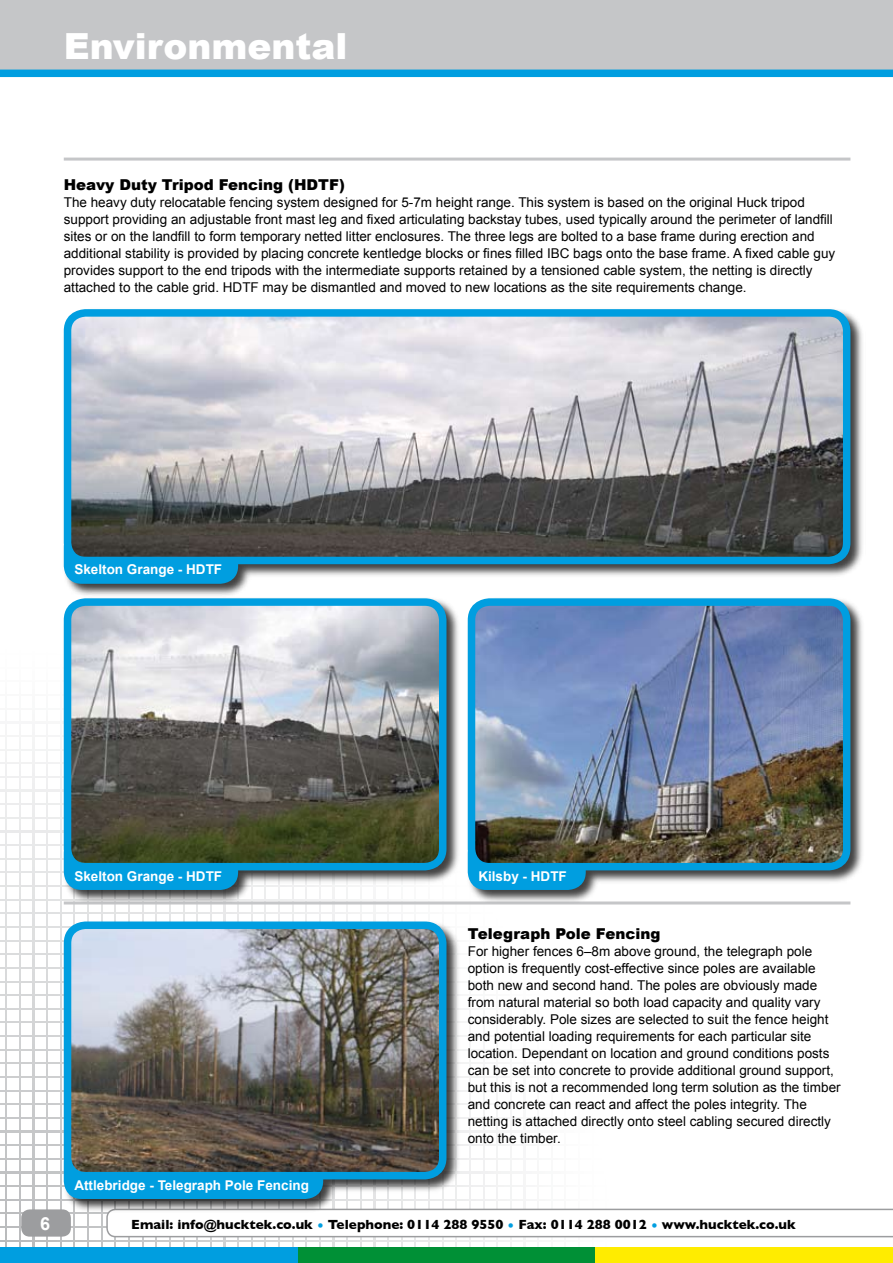
<style>
.page{position:relative;width:893px;height:1263px;background:#fff}
.page>*{position:absolute;margin:0;border:0;box-sizing:border-box;transform-origin:0 0}
.t1{font:900 36px "Arial";color:#fff}
.t2{font:900 15px "Arial";color:#000}
.t3{font:13.5px/17px "Arial";color:#000}
.t4{font:700 13.5px "Gill Sans";color:#000}
.t5{font:700 13.5px "Arial";color:#fff}
.s1{color:#009ee0}
</style>
<div class="page">
<svg style="left:0;top:737px;width:675px;height:510px"></svg>
<svg style="left:0;top:1240px;width:674px;height:1px"></svg>
<hr style="left:0;top:1226px;width:674px;height:1px;background:#c1c2c4">
<hr style="left:0;top:1213px;width:674px;height:1px;background:#bcbdbe">
<svg style="left:0;top:1199px;width:674px;height:1px"></svg>
<svg style="left:0;top:1185px;width:674px;height:2px"></svg>
<svg style="left:0;top:1172px;width:674px;height:1px"></svg>
<svg style="left:0;top:1158px;width:674px;height:1px"></svg>
<svg style="left:0;top:1144px;width:674px;height:1px"></svg>
<svg style="left:0;top:1131px;width:674px;height:1px"></svg>
<svg style="left:0;top:1117px;width:674px;height:1px"></svg>
<svg style="left:0;top:1104px;width:674px;height:1px"></svg>
<svg style="left:0;top:1090px;width:674px;height:1px"></svg>
<svg style="left:0;top:1076px;width:674px;height:2px"></svg>
<svg style="left:0;top:1062px;width:674px;height:2px"></svg>
<svg style="left:0;top:1049px;width:674px;height:1px"></svg>
<svg style="left:0;top:1035px;width:674px;height:1px"></svg>
<svg style="left:0;top:1022px;width:674px;height:1px"></svg>
<svg style="left:0;top:1008px;width:674px;height:1px"></svg>
<svg style="left:0;top:995px;width:674px;height:1px"></svg>
<svg style="left:0;top:981px;width:674px;height:1px"></svg>
<svg style="left:0;top:967px;width:674px;height:1px"></svg>
<svg style="left:0;top:953px;width:674px;height:2px"></svg>
<svg style="left:0;top:940px;width:674px;height:1px"></svg>
<svg style="left:0;top:926px;width:674px;height:1px"></svg>
<svg style="left:0;top:913px;width:674px;height:1px"></svg>
<svg style="left:0;top:899px;width:466px;height:1px"></svg>
<svg style="left:0;top:885px;width:466px;height:1px"></svg>
<svg style="left:0;top:872px;width:466px;height:1px"></svg>
<svg style="left:0;top:858px;width:466px;height:1px"></svg>
<svg style="left:0;top:844px;width:466px;height:2px"></svg>
<svg style="left:0;top:831px;width:466px;height:1px"></svg>
<svg style="left:0;top:817px;width:466px;height:1px"></svg>
<svg style="left:0;top:804px;width:466px;height:1px"></svg>
<svg style="left:0;top:790px;width:466px;height:1px"></svg>
<svg style="left:0;top:776px;width:466px;height:1px"></svg>
<svg style="left:0;top:763px;width:466px;height:1px"></svg>
<hr style="left:0;top:749px;width:674px;height:1px;background:#f3f4f4">
<hr style="left:0;top:735px;width:674px;height:2px;background:#f5f5f5">
<hr style="left:0;top:722px;width:674px;height:1px;background:#f6f6f7">
<hr style="left:0;top:708px;width:674px;height:1px;background:#f8f9f9">
<hr style="left:0;top:694px;width:674px;height:1px;background:#f9f9f9">
<hr style="left:0;top:681px;width:674px;height:1px;background:#fbfbfb">
<hr style="left:660px;top:586px;width:1px;height:677px;background:#fff">
<hr style="left:647px;top:586px;width:1px;height:677px;background:#fff">
<hr style="left:633px;top:586px;width:1px;height:677px;background:#fff">
<hr style="left:619px;top:586px;width:1px;height:677px;background:#fff">
<hr style="left:606px;top:586px;width:1px;height:677px;background:#fff">
<hr style="left:592px;top:586px;width:1px;height:677px;background:#fff">
<hr style="left:578px;top:586px;width:2px;height:677px;background:#fff">
<hr style="left:565px;top:586px;width:1px;height:677px;background:#fefefe">
<hr style="left:551px;top:586px;width:1px;height:677px;background:#fcfcfc">
<hr style="left:538px;top:586px;width:1px;height:677px;background:#fbfbfb">
<hr style="left:524px;top:586px;width:1px;height:677px;background:#f9f9f9">
<hr style="left:510px;top:586px;width:1px;height:677px;background:#f8f8f8">
<hr style="left:497px;top:586px;width:1px;height:677px;background:#f7f7f7">
<hr style="left:483px;top:586px;width:1px;height:677px;background:#f5f5f5">
<hr style="left:469px;top:586px;width:1px;height:677px;background:#f3f4f4">
<svg style="left:456px;top:905px;width:1px;height:342px"></svg>
<svg style="left:442px;top:905px;width:1px;height:342px"></svg>
<svg style="left:428px;top:905px;width:1px;height:342px"></svg>
<svg style="left:415px;top:905px;width:1px;height:342px"></svg>
<svg style="left:401px;top:905px;width:1px;height:342px"></svg>
<svg style="left:387px;top:905px;width:2px;height:342px"></svg>
<svg style="left:374px;top:905px;width:1px;height:342px"></svg>
<svg style="left:360px;top:905px;width:1px;height:342px"></svg>
<svg style="left:347px;top:905px;width:1px;height:342px"></svg>
<svg style="left:333px;top:905px;width:1px;height:342px"></svg>
<svg style="left:319px;top:905px;width:1px;height:342px"></svg>
<svg style="left:306px;top:905px;width:1px;height:342px"></svg>
<svg style="left:292px;top:905px;width:1px;height:342px"></svg>
<svg style="left:278px;top:905px;width:2px;height:342px"></svg>
<svg style="left:265px;top:905px;width:1px;height:342px"></svg>
<svg style="left:251px;top:905px;width:1px;height:342px"></svg>
<svg style="left:237px;top:905px;width:2px;height:342px"></svg>
<svg style="left:224px;top:905px;width:1px;height:342px"></svg>
<svg style="left:210px;top:905px;width:1px;height:342px"></svg>
<svg style="left:197px;top:905px;width:1px;height:342px"></svg>
<svg style="left:183px;top:905px;width:1px;height:342px"></svg>
<svg style="left:169px;top:905px;width:1px;height:342px"></svg>
<svg style="left:156px;top:905px;width:1px;height:342px"></svg>
<svg style="left:142px;top:905px;width:1px;height:342px"></svg>
<svg style="left:128px;top:905px;width:1px;height:342px"></svg>
<svg style="left:115px;top:905px;width:1px;height:342px"></svg>
<svg style="left:101px;top:905px;width:1px;height:342px"></svg>
<svg style="left:88px;top:905px;width:1px;height:342px"></svg>
<svg style="left:74px;top:905px;width:1px;height:342px"></svg>
<svg style="left:60px;top:737px;width:1px;height:510px"></svg>
<svg style="left:47px;top:737px;width:1px;height:510px"></svg>
<svg style="left:33px;top:737px;width:1px;height:510px"></svg>
<svg style="left:19px;top:737px;width:1px;height:510px"></svg>
<svg style="left:6px;top:737px;width:1px;height:510px"></svg>
<div style="left:0;top:1247px;width:299px;height:16px;background:#009ee0"></div>
<div style="left:299px;top:1247px;width:297px;height:16px;background:#009036"></div>
<div style="left:596px;top:1247px;width:297px;height:16px;background:#ffec00"></div>
<div style="left:0;top:0;width:893px;height:70px;background:#c5c6c8"></div>
<div style="left:0;top:70px;width:893px;height:7px;background:#009ee0"></div>
<div style="left:21px;top:1209px;width:50px;height:27px;background:#9c9d9f;border-radius:9px"></div>
<svg style="left:106px;top:1209px;width:787px;height:28px"></svg>
<hr style="left:64px;top:158px;width:786px;height:3px;background:#c5c6c8">
<div style="left:62px;top:308px;width:803px;height:291px;background:#000;opacity:.75"></div>
<div style="left:64px;top:529px;width:174px;height:55px;background:#009ee0;border-radius:18px"></div>
<img style="left:68px;top:313px;width:779px;height:247px;border-radius:18px">
<div style="left:64px;top:309px;width:786px;height:255px;border:8px solid #009ee0;border-radius:18px"></div>
<div style="left:62px;top:920px;width:399px;height:294px;background:#000;opacity:.75"></div>
<div style="left:64px;top:1144px;width:259px;height:55px;background:#009ee0;border-radius:18px"></div>
<img style="left:68px;top:925px;width:375px;height:251px;border-radius:18px">
<div style="left:64px;top:921px;width:382px;height:258px;border:8px solid #009ee0;border-radius:18px"></div>
<div style="left:62px;top:597px;width:399px;height:308px;background:#000;opacity:.75"></div>
<div style="left:64px;top:835px;width:174px;height:55px;background:#009ee0;border-radius:18px"></div>
<img style="left:68px;top:602px;width:375px;height:265px;border-radius:18px">
<div style="left:64px;top:598px;width:382px;height:272px;border:8px solid #009ee0;border-radius:18px"></div>
<div style="left:466px;top:597px;width:399px;height:308px;background:#000;opacity:.75"></div>
<div style="left:468px;top:835px;width:118px;height:55px;background:#009ee0;border-radius:18px"></div>
<img style="left:471px;top:603px;width:376px;height:264px;border-radius:18px">
<div style="left:468px;top:598px;width:382px;height:272px;border:8px solid #009ee0;border-radius:18px"></div>
<h1 class="t1" style="left:64px;top:26px;width:285px">Environmental</h1>
<p class="t2" style="left:64px;top:176px;width:283px">Heavy Duty Tripod Fencing (HDTF)</p>
<p class="t3" style="left:64px;top:194px;width:773px">The heavy duty relocatable fencing system designed for 5-7m height range. This system is based on the original Huck tripod support providing an adjustable front mast leg and fixed articulating backstay tubes, used typically around the perimeter of landfill sites or on the landfill to form temporary netted litter enclosures. The three legs are bolted to a base frame during erection and additional stability is provided by placing concrete kentledge blocks or fines filled IBC bags onto the base frame. A fixed cable guy provides support to the end tripods with the intermediate supports retained by a tensioned cable system, the netting is directly attached to the cable grid. HDTF may be dismantled and moved to new locations as the site requirements change.</p>
<p class="t5" style="left:74px;top:562px;width:149px">Skelton Grange - HDTF</p>
<p class="t5" style="left:74px;top:868px;width:149px">Skelton Grange - HDTF</p>
<p class="t5" style="left:478px;top:868px;width:90px">Kilsby - HDTF</p>
<p class="t5" style="left:74px;top:1177px;width:236px">Attlebridge - Telegraph Pole Fencing</p>
<p class="t2" style="left:468px;top:925px;width:194px">Telegraph Pole Fencing</p>
<p class="t3" style="left:468px;top:942px;width:374px">For higher fences 6–8m above ground, the telegraph pole option is frequently cost-effective since poles are available both new and second hand. The poles are obviously made from natural material so both load capacity and quality vary considerably. Pole sizes are selected to suit the fence height and potential loading requirements for each particular site location. Dependant on location and ground conditions posts can be set into concrete to provide additional ground support, but this is not a recommended long term solution as the timber and concrete can react and affect the poles integrity. The netting is attached directly onto steel cabling secured directly onto the timber.</p>
<p class="t4" style="left:131px;top:1216px;width:666px">Email: info@hucktek.co.uk <span class="s1">•</span> Telephone: 0114 288 9550 <span class="s1">•</span> Fax: 0114 288 0012 <span class="s1">•</span> www.hucktek.co.uk</p>
</div>
